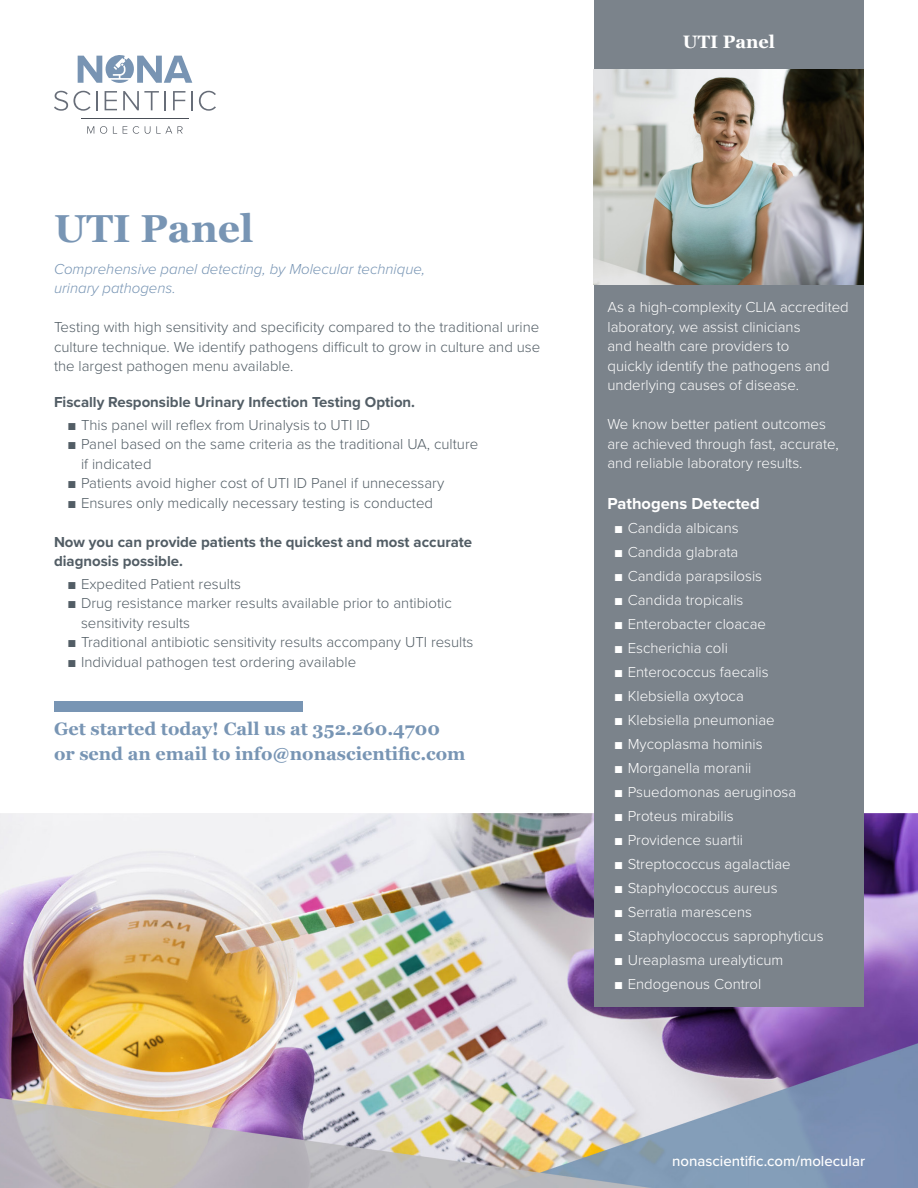
<style>
.page{position:relative;width:918px;height:1188px;background:#fff}
.page>*{position:absolute;margin:0;border:0;box-sizing:border-box;transform-origin:0 0}
.t1{font:700 39px "Georgia";color:#7895b4}
.t2{font:700 18px/24.6px "Georgia";color:#7895b4}
.t3{font:700 18px "Georgia";color:#fff}
.t4{font:700 16.5px "Proxima Nova";color:#fff}
.t5{font:300 15px/19.5px "Proxima Nova";color:#fff}
.t6{font:300 15px/19.5px "Proxima Nova";color:#525d65}
.t7{font:700 15px/19.5px "Proxima Nova";color:#525d65}
.t8{font:italic 300 15px/19.5px "Proxima Nova";color:#7895b4}
.t9{font:500 15px "Proxima Nova";color:#fff}
.s1{font-family:"Arial";font-weight:400}
</style>
<div class="page">
<img style="left:0;top:55px;width:918px;height:1133px">
<div style="left:54px;top:701px;width:248px;height:11px;background:#7895b4"></div>
<div style="left:594px;top:270px;width:270px;height:737px;background:#7b838b"></div>
<hr style="left:81px;top:119px;width:108px;height:1px;background:#4a4f57">
<svg style="left:78px;top:55px;width:114px;height:29px"></svg>
<svg style="left:54px;top:91px;width:44px;height:20px"></svg>
<svg style="left:105px;top:91px;width:12px;height:19px"></svg>
<svg style="left:123px;top:91px;width:43px;height:19px"></svg>
<svg style="left:173px;top:91px;width:12px;height:19px"></svg>
<svg style="left:191px;top:91px;width:2px;height:19px"></svg>
<svg style="left:199px;top:91px;width:17px;height:20px"></svg>
<svg style="left:87px;top:126px;width:7px;height:8px"></svg>
<svg style="left:100px;top:126px;width:7px;height:8px"></svg>
<svg style="left:113px;top:126px;width:4px;height:8px"></svg>
<svg style="left:123px;top:126px;width:4px;height:8px"></svg>
<svg style="left:133px;top:126px;width:6px;height:8px"></svg>
<svg style="left:145px;top:126px;width:5px;height:8px"></svg>
<svg style="left:156px;top:126px;width:16px;height:8px"></svg>
<svg style="left:178px;top:126px;width:5px;height:8px"></svg>
<div style="left:594px;top:0;width:270px;height:79px;background:#7b838b"></div>
<img style="left:594px;top:69px;width:270px;height:216px">
<p class="t1" style="left:54px;top:200px;width:201px">UTI Panel</p>
<p class="t8" style="left:54px;top:258px;width:373px">Comprehensive panel detecting, by Molecular technique, urinary pathogens.</p>
<p class="t6" style="left:54px;top:317px;width:488px;text-align:justify">Testing with high sensitivity and specificity compared to the traditional urine culture technique. We identify pathogens difficult to grow in culture and use the largest pathogen menu available.</p>
<p class="t7" style="left:54px;top:392px;width:363px">Fiscally Responsible Urinary Infection Testing Option.</p>
<p class="t6" style="left:68px;top:414px;width:304px"><span class="s1">■</span> This panel will reflex from Urinalysis to UTI ID</p>
<p class="t6" style="left:81px;top:434px;width:399px;text-indent:-14px"><span class="s1">■</span> Panel based on the same criteria as the traditional UA, culture if indicated</p>
<p class="t6" style="left:68px;top:473px;width:378px"><span class="s1">■</span> Patients avoid higher cost of UTI ID Panel if unnecessary</p>
<p class="t6" style="left:68px;top:492px;width:367px"><span class="s1">■</span> Ensures only medically necessary testing is conducted</p>
<p class="t7" style="left:54px;top:532px;width:420px">Now you can provide patients the quickest and most accurate diagnosis possible.</p>
<p class="t6" style="left:68px;top:573px;width:175px"><span class="s1">■</span> Expedited Patient results</p>
<p class="t6" style="left:81px;top:593px;width:372px;text-indent:-14px"><span class="s1">■</span> Drug resistance marker results available prior to antibiotic sensitivity results</p>
<p class="t6" style="left:68px;top:632px;width:408px"><span class="s1">■</span> Traditional antibiotic sensitivity results accompany UTI results</p>
<p class="t6" style="left:68px;top:651px;width:290px"><span class="s1">■</span> Individual pathogen test ordering available</p>
<p class="t2" style="left:54px;top:716px;width:413px">Get started today! Call us at 352.260.4700<br>or send an email to info@nonascientific.com</p>
<p class="t3" style="left:683px;top:28px;width:94px">UTI Panel</p>
<p class="t5" style="left:608px;top:297px;width:243px">As a high-complexity CLIA accredited laboratory, we assist clinicians<br>and health care providers to<br>quickly identify the pathogens and underlying causes of disease.</p>
<p class="t5" style="left:608px;top:414px;width:233px">We know better patient outcomes are achieved through fast, accurate, and reliable laboratory results.</p>
<p class="t4" style="left:608px;top:491px;width:154px">Pathogens Detected</p>
<p class="t5" style="left:614px;top:518px;width:126px"><span class="s1">■</span> Candida albicans</p>
<p class="t5" style="left:614px;top:542px;width:126px"><span class="s1">■</span> Candida glabrata</p>
<p class="t5" style="left:614px;top:566px;width:149px"><span class="s1">■</span> Candida parapsilosis</p>
<p class="t5" style="left:614px;top:590px;width:131px"><span class="s1">■</span> Candida tropicalis</p>
<p class="t5" style="left:614px;top:614px;width:153px"><span class="s1">■</span> Enterobacter cloacae</p>
<p class="t5" style="left:614px;top:638px;width:115px"><span class="s1">■</span> Escherichia coli</p>
<p class="t5" style="left:614px;top:662px;width:156px"><span class="s1">■</span> Enterococcus faecalis</p>
<p class="t5" style="left:614px;top:686px;width:131px"><span class="s1">■</span> Klebsiella oxytoca</p>
<p class="t5" style="left:614px;top:710px;width:162px"><span class="s1">■</span> Klebsiella pneumoniae</p>
<p class="t5" style="left:614px;top:734px;width:150px"><span class="s1">■</span> Mycoplasma hominis</p>
<p class="t5" style="left:614px;top:758px;width:139px"><span class="s1">■</span> Morganella moranii</p>
<p class="t5" style="left:614px;top:782px;width:184px"><span class="s1">■</span> Psuedomonas aeruginosa</p>
<p class="t5" style="left:614px;top:806px;width:121px"><span class="s1">■</span> Proteus mirabilis</p>
<p class="t5" style="left:614px;top:830px;width:130px"><span class="s1">■</span> Providence suartii</p>
<p class="t5" style="left:614px;top:854px;width:178px"><span class="s1">■</span> Streptococcus agalactiae</p>
<p class="t5" style="left:614px;top:878px;width:165px"><span class="s1">■</span> Staphylococcus aureus</p>
<p class="t5" style="left:614px;top:902px;width:139px"><span class="s1">■</span> Serratia marescens</p>
<p class="t5" style="left:614px;top:926px;width:211px"><span class="s1">■</span> Staphylococcus saprophyticus</p>
<p class="t5" style="left:614px;top:950px;width:171px"><span class="s1">■</span> Ureaplasma urealyticum</p>
<p class="t5" style="left:614px;top:974px;width:149px"><span class="s1">■</span> Endogenous Control</p>
<p class="t9" style="left:672px;top:1150px;width:195px">nonascientific.com/molecular</p>
</div>
